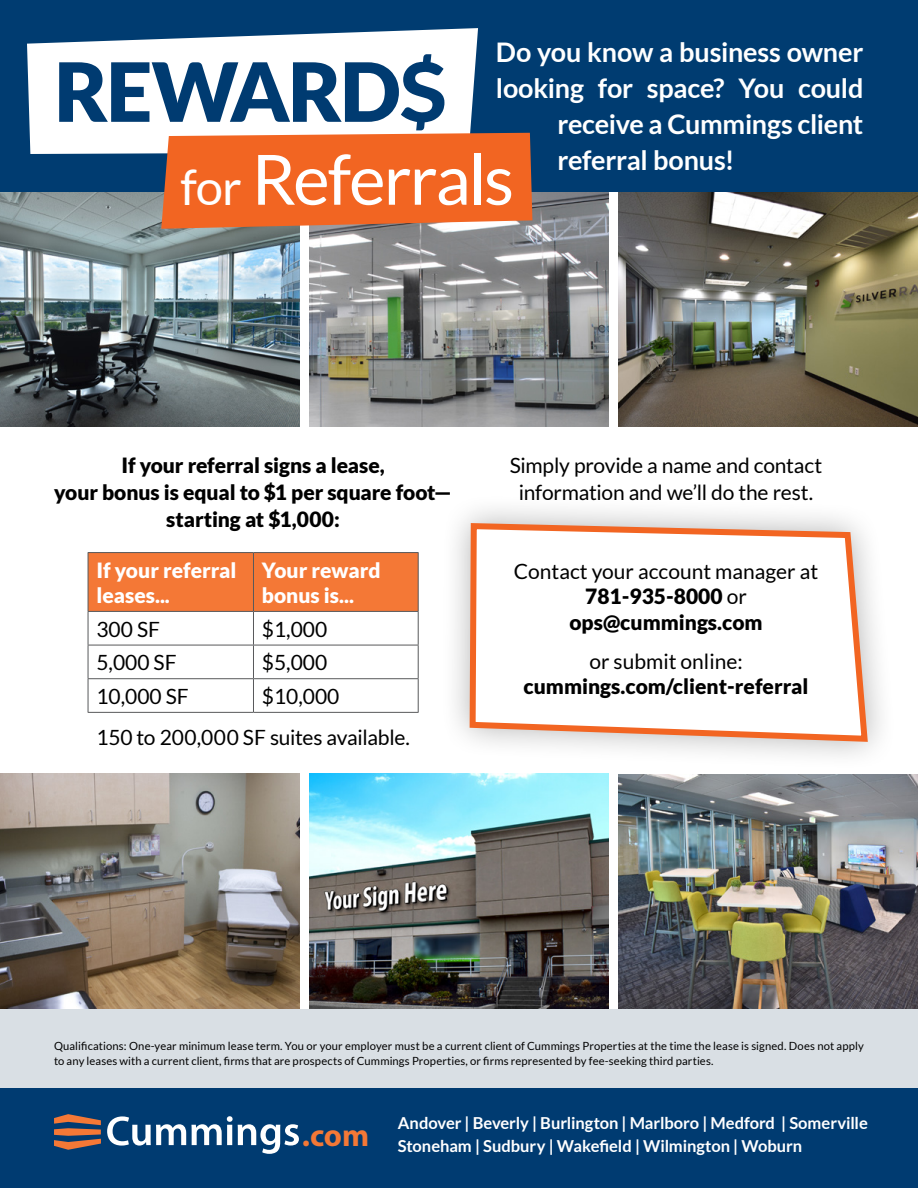
<style>
.page{position:relative;width:918px;height:1188px;background:#fff}
.page>*{position:absolute;margin:0;border:0;box-sizing:border-box;transform-origin:0 0}
.t1{font:900 81.75px "Lato";letter-spacing:-.03em;color:#003b71}
.t2{font:69.45px "Lato";letter-spacing:-.03em;color:#fff}
.t3{font:700 31.5px "Myriad Pro";color:#f47836}
.t4{font:700 27px "Lato";letter-spacing:-.01em;color:#fff}
.t5{font:21px/25.5px "Lato";color:#000;text-align:center}
.t6{font:900 21px/27px "Lato";letter-spacing:-.005em;color:#000;text-align:center}
.t7{font:900 21px/25.2px "Lato";color:#fff}
.t8{font:700 16.5px/22.5px "Lato";letter-spacing:-.005em;color:#fff}
.t9{font:11.25px/15px "Lato";letter-spacing:.01em;color:#000}
.s1{font-size:49.05px}
.s2{font-weight:900}
</style>
<div class="page">
<div style="left:0;top:1009px;width:918px;height:153px;background:#d9dfe4"></div>
<img style="left:309px;top:192px;width:300px;height:234px">
<img style="left:309px;top:774px;width:300px;height:235px">
<img style="left:0;top:192px;width:299px;height:234px">
<img style="left:0;top:774px;width:299px;height:235px">
<img style="left:619px;top:774px;width:299px;height:235px">
<img style="left:619px;top:192px;width:299px;height:235px">
<div style="left:89px;top:553px;width:329px;height:58px;background:#f47836"></div>
<hr style="left:88px;top:552px;width:165px;height:1px;background:#58595b">
<hr style="left:88px;top:553px;width:1px;height:58px;background:#58595b">
<hr style="left:253px;top:552px;width:166px;height:1px;background:#58595b">
<hr style="left:253px;top:553px;width:1px;height:58px;background:#58595b">
<hr style="left:418px;top:553px;width:1px;height:58px;background:#58595b">
<hr style="left:88px;top:611px;width:165px;height:1px;background:#58595b">
<hr style="left:88px;top:612px;width:1px;height:33px;background:#58595b">
<hr style="left:253px;top:611px;width:166px;height:1px;background:#58595b">
<hr style="left:253px;top:612px;width:1px;height:33px;background:#58595b">
<hr style="left:418px;top:612px;width:1px;height:33px;background:#58595b">
<hr style="left:88px;top:645px;width:165px;height:1px;background:#58595b">
<hr style="left:88px;top:645px;width:1px;height:33px;background:#58595b">
<hr style="left:253px;top:645px;width:166px;height:1px;background:#58595b">
<hr style="left:253px;top:645px;width:1px;height:33px;background:#58595b">
<hr style="left:418px;top:645px;width:1px;height:33px;background:#58595b">
<hr style="left:88px;top:678px;width:165px;height:1px;background:#58595b">
<hr style="left:88px;top:679px;width:1px;height:33px;background:#58595b">
<hr style="left:253px;top:678px;width:166px;height:1px;background:#58595b">
<hr style="left:253px;top:679px;width:1px;height:33px;background:#58595b">
<hr style="left:418px;top:679px;width:1px;height:33px;background:#58595b">
<hr style="left:88px;top:712px;width:165px;height:1px;background:#58595b">
<hr style="left:253px;top:712px;width:166px;height:1px;background:#58595b">
<div style="left:0;top:1089px;width:918px;height:99px;background:#003b71"></div>
<svg style="left:54px;top:1114px;width:47px;height:36px"></svg>
<svg style="left:107px;top:1116px;width:192px;height:38px"></svg>
<div style="left:0;top:0;width:918px;height:192px;background:#003c71"></div>
<svg style="left:27px;top:28px;width:451px;height:126px;fill:#fff"></svg>
<svg style="left:161px;top:54px;width:371px;height:175px"></svg>
<div style="left:439px;top:494px;width:458px;height:277px;background:#000;opacity:.3"></div>
<svg style="left:466px;top:520px;width:405px;height:225px"></svg>
<h3 class="t4" style="left:496px;top:37px;width:369px">Do you know a business owner</h3>
<h3 class="t4" style="left:496px;top:73px;width:369px">looking for space? You could</h3>
<h3 class="t4" style="left:557px;top:109px;width:307px">receive a Cummings client</h3>
<h3 class="t4" style="left:557px;top:145px;width:179px">referral bonus!</h3>
<h1 class="t1" style="left:54px;top:44px;width:348px">REWARD</h1>
<h2 class="t2" style="left:180px;top:141px;width:335px"><span class="s1">for</span> Referrals</h2>
<h3 class="t6" style="left:54px;top:451px;width:399px">If your referral signs a lease,<br>your bonus is equal to $1 per square foot— starting at $1,000:</h3>
<h3 class="t7" style="left:96px;top:557px;width:142px">If your referral leases...</h3>
<h3 class="t7" style="left:262px;top:557px;width:120px">Your reward bonus is...</h3>
<h3 class="t5" style="left:96px;top:616px;width:65px">300 SF</h3>
<h3 class="t5" style="left:262px;top:616px;width:67px">$1,000</h3>
<h3 class="t5" style="left:96px;top:650px;width:82px">5,000 SF</h3>
<h3 class="t5" style="left:262px;top:650px;width:67px">$5,000</h3>
<h3 class="t5" style="left:96px;top:683px;width:94px">10,000 SF</h3>
<h3 class="t5" style="left:262px;top:683px;width:79px">$10,000</h3>
<h3 class="t5" style="left:96px;top:725px;width:315px">150 to 200,000 SF suites available.</h3>
<h3 class="t5" style="left:510px;top:451px;width:314px;line-height:27px">Simply provide a name and contact information and we’ll do the rest.</h3>
<h3 class="t5" style="left:514px;top:558px;width:306px">Contact your account manager at<br><span class="s2">781-935-8000</span> or <span class="s2">ops@cummings.com</span></h3>
<h3 class="t5" style="left:589px;top:648px;width:155px">or submit online:</h3>
<h3 class="t6" style="left:524px;top:673px;width:286px">cummings.com/client-referral</h3>
<p class="t9" style="left:54px;top:1039px;width:812px">Qualifications: One-year minimum lease term. You or your employer must be a current client of Cummings Properties at the time the lease is signed. Does not apply to any leases with a current client, firms that are prospects of Cummings Properties, or firms represented by fee-seeking third parties.</p>
<h3 class="t3" style="left:302px;top:1115px;width:69px">.com</h3>
<h3 class="t8" style="left:398px;top:1112px;width:471px">Andover | Beverly | Burlington | Marlboro | Medford | Somerville<br>Stoneham | Sudbury | Wakefield | Wilmington | Woburn</h3>
</div>
